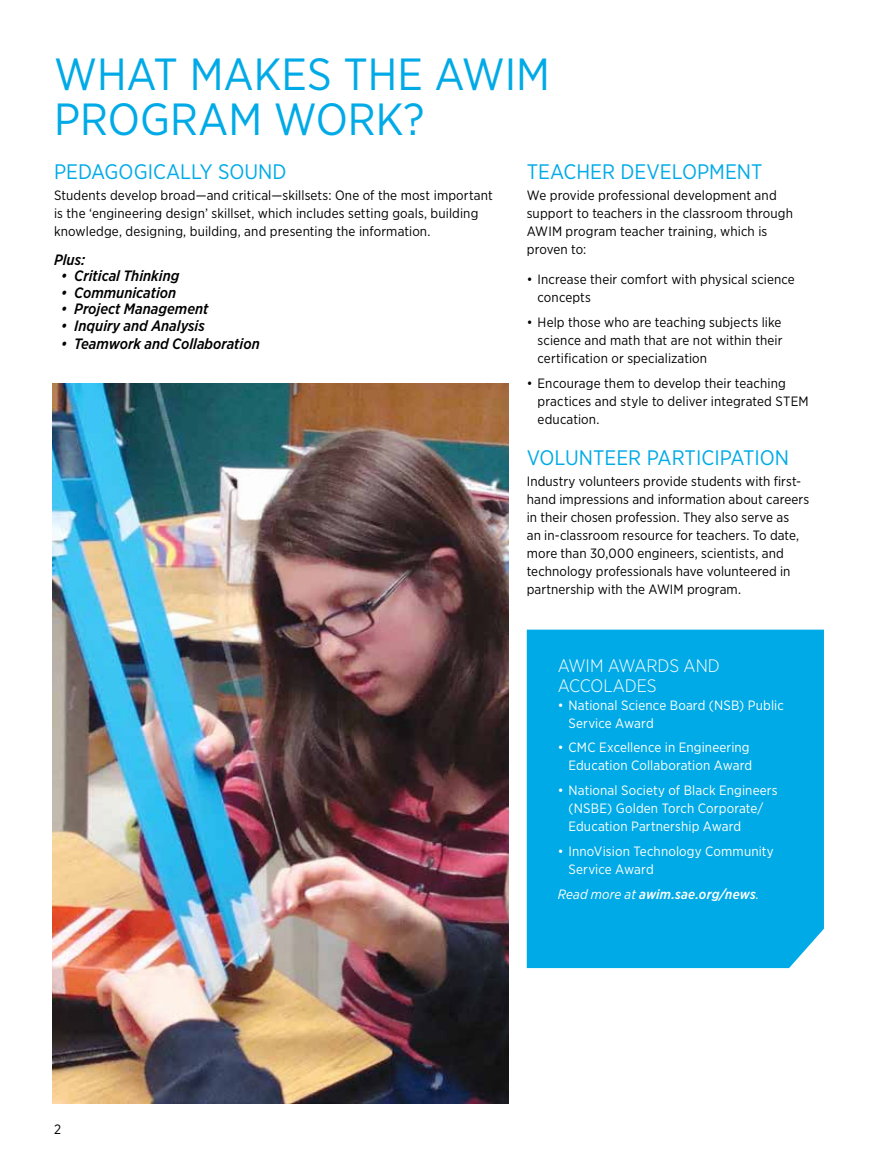
<style>
.page{position:relative;width:878px;height:1175px;background:#fff}
.page>*{position:absolute;margin:0;border:0;box-sizing:border-box;transform-origin:0 0}
.t1{font:45px/45px "Gotham Narrow";color:#00aae7}
.t2{font:21px "Gotham Narrow";color:#00aae7}
.t3{font:300 18px/19.5px "Gotham Narrow";color:#fff}
.t4{font:italic 500 15px "Gotham Narrow";color:#000}
.t5{font:13.5px/18px "Gotham Narrow";letter-spacing:.005em;color:#000}
.t6{font:13.5px/18px "Gotham Narrow";letter-spacing:.01em;color:#fff}
.t7{font:italic 500 13.5px "Gotham Narrow";letter-spacing:.01em;color:#fff}
.s1{font-weight:400}
</style>
<div class="page">
<div style="left:526px;top:629px;width:298px;height:339px;background:#00aae7"></div>
<img style="left:53px;top:383px;width:455px;height:720px">
<h1 class="t1" style="left:54px;top:51px;width:497px">WHAT MAKES THE AWIM<br>PROGRAM WORK?</h1>
<h2 class="t2" style="left:54px;top:158px;width:234px">PEDAGOGICALLY SOUND</h2>
<p class="t5" style="left:54px;top:186px;width:440px">Students develop broad—and critical—skillsets: One of the most important is the ‘engineering design’ skillset, which includes setting goals, building knowledge, designing, building, and presenting the information.</p>
<p class="t4" style="left:54px;top:250px;width:33px">Plus:</p>
<p class="t4" style="left:61px;top:266px;width:120px">• Critical Thinking</p>
<p class="t4" style="left:61px;top:283px;width:117px">• Communication</p>
<p class="t4" style="left:61px;top:299px;width:149px">• Project Management</p>
<p class="t4" style="left:61px;top:316px;width:145px">• Inquiry and Analysis</p>
<p class="t4" style="left:61px;top:334px;width:200px">• Teamwork and Collaboration</p>
<h2 class="t2" style="left:526px;top:158px;width:237px">TEACHER DEVELOPMENT</h2>
<p class="t5" style="left:526px;top:186px;width:268px">We provide professional development and support to teachers in the classroom through AWIM program teacher training, which is proven to:</p>
<p class="t5" style="left:537px;top:270px;width:259px;text-indent:-11px">• Increase their comfort with physical science concepts</p>
<p class="t5" style="left:537px;top:313px;width:246px;text-align:justify;text-indent:-11px">• Help those who are teaching subjects like science and math that are not within their certification or specialization</p>
<p class="t5" style="left:537px;top:373px;width:272px;text-indent:-11px">• Encourage them to develop their teaching practices and style to deliver integrated STEM education.</p>
<h2 class="t2" style="left:526px;top:444px;width:264px">VOLUNTEER PARTICIPATION</h2>
<p class="t5" style="left:526px;top:472px;width:284px">Industry volunteers provide students with first&shy;hand impressions and information about careers in their chosen profession. They also serve as<br>an in-classroom resource for teachers. To date, more than 30,000 engineers, scientists, and technology professionals have volunteered in partnership with the AWIM program.</p>
<h3 class="t3" style="left:557px;top:655px;width:164px">AWIM AWARDS AND<br>ACCOLADES</h3>
<p class="t6" style="left:568px;top:695px;width:217px;text-indent:-11px">• National Science Board (NSB) Public<br>Service Award</p>
<p class="t6" style="left:557px;top:738px;width:196px;text-align:right">• CMC Excellence in Engineering<br>Education Collaboration Award</p>
<p class="t6" style="left:568px;top:781px;width:211px;text-indent:-11px">• National Society of Black Engineers (NSBE) Golden Torch Corporate/<br>Education Partnership Award</p>
<p class="t6" style="left:568px;top:842px;width:207px;text-indent:-11px">• InnoVision Technology Community<br>Service Award</p>
<p class="t7" style="left:557px;top:885px;width:203px"><span class="s1">Read more at</span> awim.sae.org/news<span class="s1">.</span></p>
<p class="t5" style="left:54px;top:1119px;width:9px">2</p>
</div>
